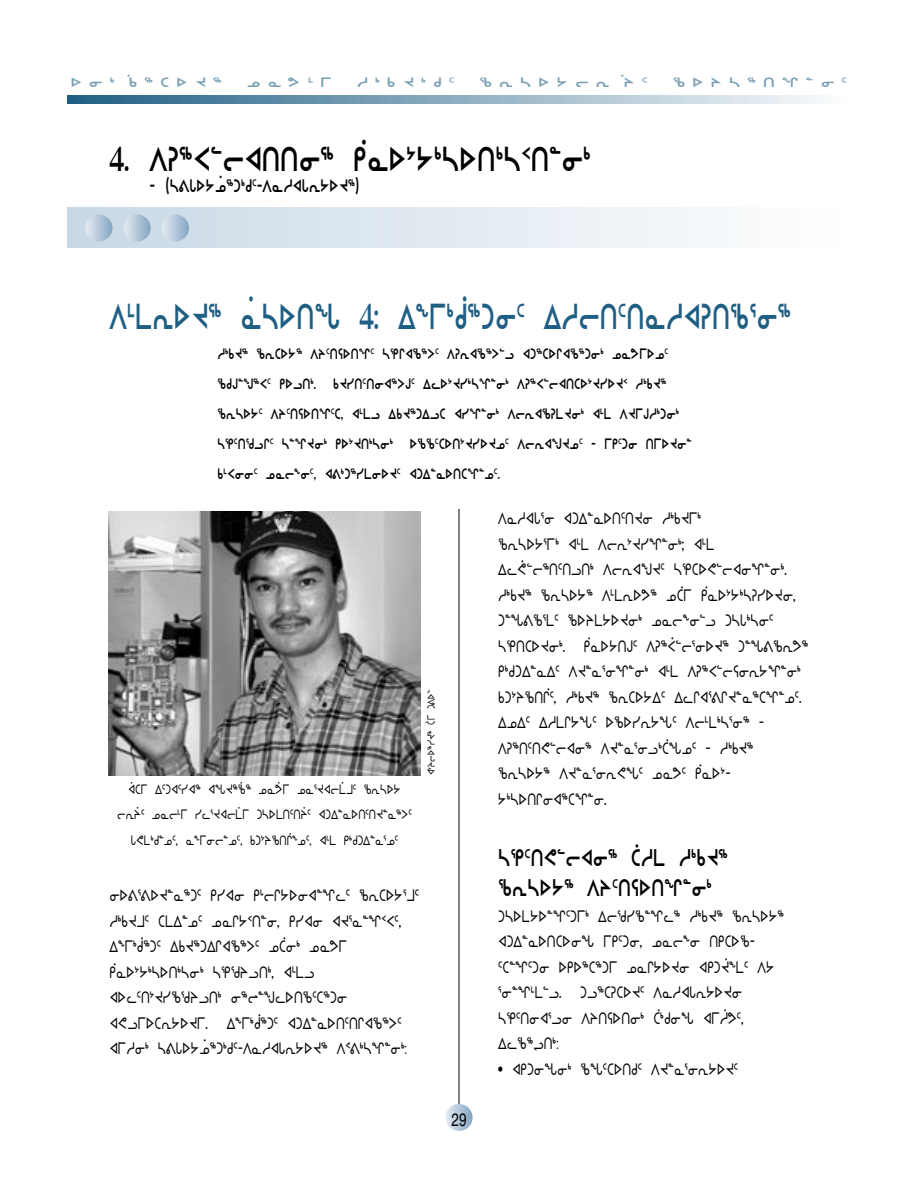
<style>
.page{position:relative;width:918px;height:1188px;background:#fff}
.page>*{position:absolute;margin:0;border:0;box-sizing:border-box;transform-origin:0 0}
.t1{font:700 36px "Pro Syl";color:#205f84;scale:.75 1}
.t2{font:700 34.5px "Pro Syl";color:#000;scale:.8 1}
.t3{font:700 24px/30px "Pro Syl";color:#000;scale:.8 1}
.t4{font:700 18px "Pro Syl";color:#000;scale:.8 1}
.t5{font:18px "Helvetica";color:#000;scale:.75 1}
.t6{font:16.5px/25.5px "Pro Syl";color:#000;scale:.8 1}
.t7{font:700 15px/30px "Pro Syl";color:#000;scale:.8 1}
.t8{font:13.5px/25.5px "Pro Syl";color:#000;text-align:center;scale:.8 1}
.t9{font:700 13.5px "Pro Syl";letter-spacing:.4em;color:#799fb5;scale:1.3 1}
.t10{font:10.5px "Pro Syl";color:#000;scale:.8 1}
.s1{font-family:"Helvetica"}
</style>
<div class="page">
<hr style="left:459px;top:297px;width:1px;height:808px;background:#000">
<svg style="left:446px;top:1104px;width:27px;height:27px"></svg>
<svg style="left:68px;top:95px;width:749px;height:8px;background:#89aabe"></svg>
<div style="left:68px;top:207px;width:782px;height:41px;background:linear-gradient(to right,#c8d8e5,#fff)"></div>
<svg style="left:162px;top:214px;width:27px;height:27px"></svg>
<svg style="left:124px;top:214px;width:27px;height:27px"></svg>
<div style="left:86px;top:214px;width:26px;height:27px;background:linear-gradient(to right,#e2e9f1,#8babc6);border-radius:50%"></div>
<img style="left:108px;top:512px;width:313px;height:264px">
<p class="t9" style="left:71px;top:75px;width:118px">SI4]V6BSJ6</p>
<p class="t9" style="left:247px;top:75px;width:67px">KNK7U</p>
<p class="t9" style="left:357px;top:75px;width:77px">H4VJ4F5</p>
<p class="t9" style="left:480px;top:75px;width:131px">CENS/OE`P5</p>
<p class="t9" style="left:673px;top:75px;width:136px">CSPN6TQ8I5</p>
<h2 class="t2" style="left:110px;top:140px;width:603px">$. WD6X9OXTTI6 ]RNS0/4NST4N2T8I4</h2>
<p class="t4" style="left:150px;top:176px;width:264px">_ GN=ZS/]K6G4F5_WNHXZE/SJ6H</p>
<h1 class="t1" style="left:110px;top:297px;width:910px">W7MESJ6 ]NNSTZ $: W1U4]F6GI5 WHOT5TNHXDTC3I6</h1>
<p class="t7" style="left:218px;top:339px;width:594px">H4VJ6 CEBS/6 WP5TCSTQ5 NEQXC6S5 WDEXC6S9L XG6BSQXC6GI4 KNKUSK5<br>CFA8A6X5 RSLT4. VJYT5TIX6SA5 WMS0JY4NQ8I4 WD6X9OXTBS0JYSJ2 H4VJ6<br>CENS/5 WP5TCSTQ5B, X7ML WVJ6GWLB XYQ8I4 WOEXCDMJI4 X7M WJUAH4GI4<br>NE5TDLQ5 N8QJI4 RS0JT4NI4 SCC5BST0JYSJK5 WOEXAJK5 _ UR5GI TUSJI8<br>V7XII5 KNO1I5, X=4G6YMISJ5 XGW8NSTBQ8K5.</p>
<p class="t8" style="left:117px;top:776px;width:370px">`XBU W5GX5YX6 XZJ6`C6 KN`KU KN3JXO`MJ5 CENS/<br>OE`P5 KNO7U YM3JXO`MU GNSMT5T`P5 XGW8NST5TJ8N6S5<br>Z?M4F8K5, N1UIO8K5, VG0PCT`Q1K5, X7M R4FGW8N3K5</p>
<p class="t10" style="left:426px;top:775px;width:108px;rotate:-90deg">X0POS6YJ6 `BU G=S9</p>
<p class="t6" style="left:110px;top:882px;width:388px">IS=3=SJ8N6G5 RYXI R[OQ/SIX8QM5 CEBS/3J5<br>H4VJJ5 BMW8K5 KNQ/2T8I, RYXI XJ3N8Q2X5, W1U4]F6G5 WVJ6GWQXC6S5 K]BI4 KNKU ]RNS0/4NST4NI4 NEDPLT4, X7ML XSM5T0JYCDPLT4 I6O8AMSTC5B6GI X?LUSBE/SJU. W1U4]F6G5 XGW8NST5TQXC6S5<br>XUHI4 N=ZS/]K6G4F5_WNHXZE/SJ6 W}=4NQ8I4:</p>
<p class="t5" style="left:451px;top:1109px;width:22px">29</p>
<p class="t6" style="left:498px;top:506px;width:389px">WNHXZ3I XGW8NST5TJI H4VJU4<br>CENS/3U4 X7M WOE0JYQ8I4; X7M WM]?9O6T5TLT4 WOEXAJ5 NEBS?9OXIQ8I4.<br>H4VJ6 CENS/6 W7MESK6 K]BU ]RNS0/4NDYSJI, G8Z=C3M5 CSPM/SJI4 KNO1I9L GNZ4NI5<br>NETBSJI4. ]RNS/TA5 WD6]X9O3ISJ6 G8Z=CEK6<br>R4FGW8NW5 WJ8N3IQ8I4 X7M WD6X9OCIE/Q8I4<br>VG0PCT]Q5, H4VJ6 CEBS/W5 WMQX3=QJ8N6BQ8K5.<br>WKW5 WHMQ/Z5 SCSYE/Z5 WO7M4N3I6 _ WD6T5T?9OXI6 WJ8N3IL4]BZK5 _ H4VJ6<br>CENS/6 WJ8N3IE?Z5 KNK5 ]RNS0_ /4NSTQIX6BQ8I.</p>
<h3 class="t3" style="left:498px;top:843px;width:289px">NE5T?9OXI6 `BHM H4VJ6<br>CENS/6 WP5TCSTQ8I4</h3>
<p class="t6" style="left:498px;top:903px;width:359px">GNSM/S8Q5GU4 WODYC8QM6 H4VJ6 CENS/6<br>XGW8NSTBSIZ UR5GI, KNO1I TRBSC_<br>5B8Q5GI SRS6B6GU KNQ/SJI XRG]J1M5 W/<br>3I8Q7M9L. GL6BDBSJ5 WNHXZE/SJI<br>NE5TIX3LI WPTCSTI4 ]B4FIZ XU]HK5,<br>WMC6LT4:</p>
<p class="t6" style="left:498px;top:1056px;width:301px"><span class="s1">•</span> XRGIZI4 CZ5BSTF5 WJ8N3IE/SJ5</p>
</div>
